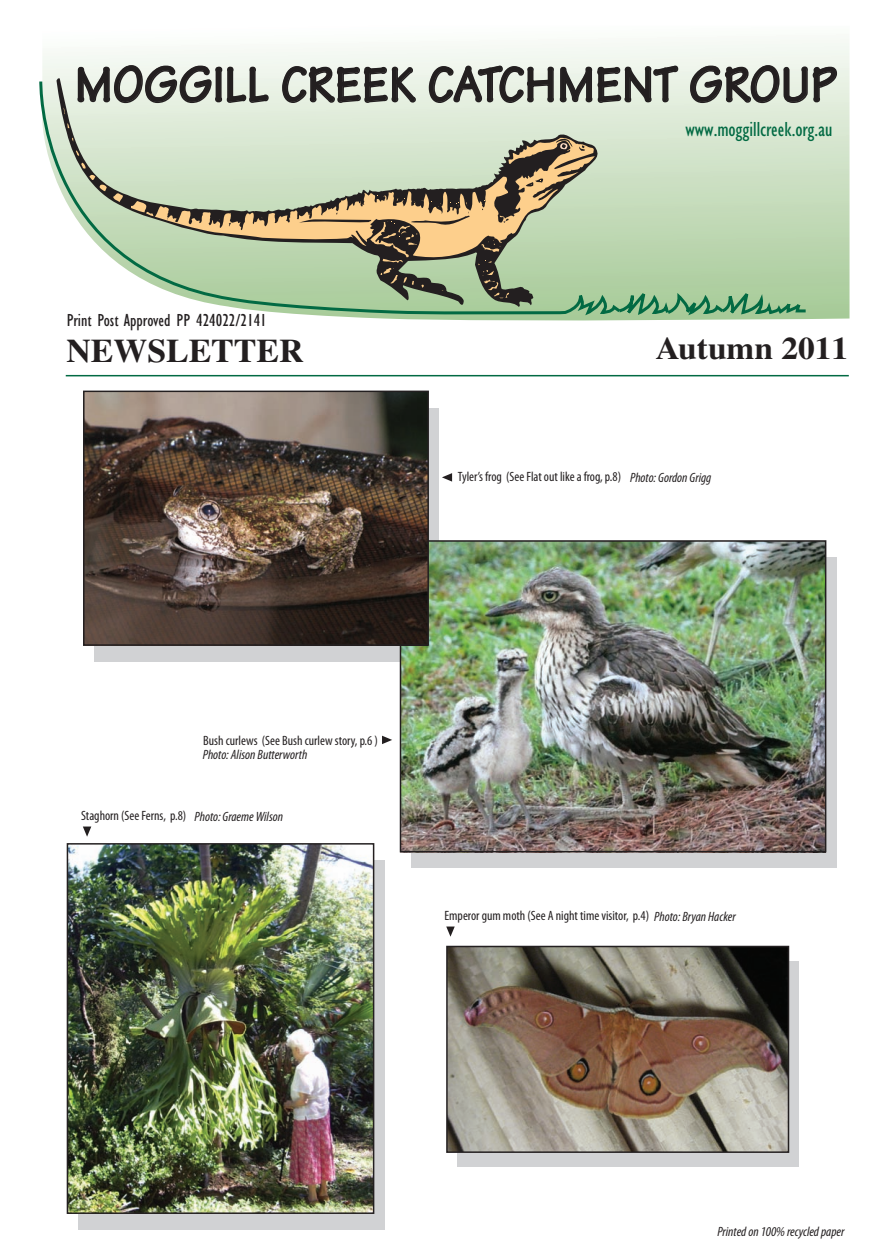
<style>
.page{position:relative;width:894px;height:1260px;background:#fff}
.page>*{position:absolute;margin:0;border:0;box-sizing:border-box;transform-origin:0 0}
.t1{font:700 52.5px "Tekton";color:#231f20;scale:.92 1}
.t2{font:700 33px "Times";color:#231f20}
.t3{font:700 31.5px "Times";color:#231f20;scale:1.06 1}
.t4{font:condensed 21px "Gill Sans";color:#026a43}
.t5{font:condensed 18px "Gill Sans";color:#231f20}
.t6{font:condensed 13.5px/14px "Myriad Pro";color:#231f20}
.t7{font:italic condensed 13.5px "Myriad Pro";color:#231f20}
.s1{font-style:italic}
</style>
<div class="page">
<div style="left:94px;top:408px;width:345px;height:254px;background:#d1d2d4"></div>
<div style="left:411px;top:558px;width:425px;height:310px;background:#d1d2d4"></div>
<img style="left:403px;top:543px;width:420px;height:306px">
<div style="left:78px;top:861px;width:306px;height:369px;background:#d1d2d4"></div>
<div style="left:458px;top:961px;width:341px;height:206px;background:#d1d2d4"></div>
<div style="left:400px;top:540px;width:426px;height:312px;border:2px solid #231f20"></div>
<hr style="left:66px;top:375px;width:783px;height:1px;background:#026a43">
<svg style="left:42px;top:39px;width:808px;height:280px"></svg>
<svg style="left:77px;top:64px;width:192px;height:14px"></svg>
<svg style="left:281px;top:65px;width:136px;height:13px;background:#bec1bb"></svg>
<svg style="left:428px;top:65px;width:251px;height:39px;background:#c2c7be"></svg>
<svg style="left:689px;top:64px;width:149px;height:40px;background:#bdc3b9"></svg>
<svg style="left:39px;top:79px;width:585px;height:242px;background:#bfc9af"></svg>
<svg style="left:595px;top:200px;width:214px;height:121px;background:#adcea5"></svg>
<svg style="left:382px;top:736px;width:10px;height:8px"></svg>
<svg style="left:83px;top:827px;width:8px;height:10px"></svg>
<svg style="left:442px;top:473px;width:10px;height:9px"></svg>
<svg style="left:446px;top:927px;width:9px;height:10px"></svg>
<img style="left:449px;top:949px;width:337px;height:201px">
<img style="left:70px;top:846px;width:301px;height:365px">
<div style="left:67px;top:843px;width:307px;height:371px;border:2px solid #231f20"></div>
<div style="left:446px;top:946px;width:343px;height:207px;border:2px solid #231f20"></div>
<img style="left:86px;top:394px;width:340px;height:249px">
<div style="left:83px;top:391px;width:346px;height:255px;border:2px solid #231f20"></div>
<p class="t1" style="left:74px;top:52px;width:830px">MOGGILL CREEK CATCHMENT GROUP</p>
<p class="t5" style="left:67px;top:311px;width:202px">Print Post Approved PP 424022/2141</p>
<p class="t4" style="left:685px;top:118px;width:149px">www.moggillcreek.org.au</p>
<p class="t2" style="left:66px;top:331px;width:238px">NEWSLETTER</p>
<p class="t3" style="left:656px;top:330px;width:183px">Autumn 2011</p>
<p class="t6" style="left:458px;top:470px;width:255px">Tyler’s frog (See Flat out like a frog, p.8) <span class="s1">Photo: Gordon Grigg</span></p>
<p class="t6" style="left:203px;top:733px;width:177px">Bush curlews (See Bush curlew story, p.6 )<br><span class="s1">Photo: Alison Butterworth</span></p>
<p class="t6" style="left:81px;top:808px;width:107px">Staghorn (See Ferns, p.8)</p>
<p class="t7" style="left:195px;top:808px;width:90px">Photo: Graeme Wilson</p>
<p class="t6" style="left:445px;top:908px;width:206px">Emperor gum moth (See A night time visitor, p.4)</p>
<p class="t7" style="left:654px;top:909px;width:83px">Photo: Bryan Hacker</p>
<p class="t7" style="left:717px;top:1223px;width:129px">Printed on 100% recycled paper</p>
</div>
